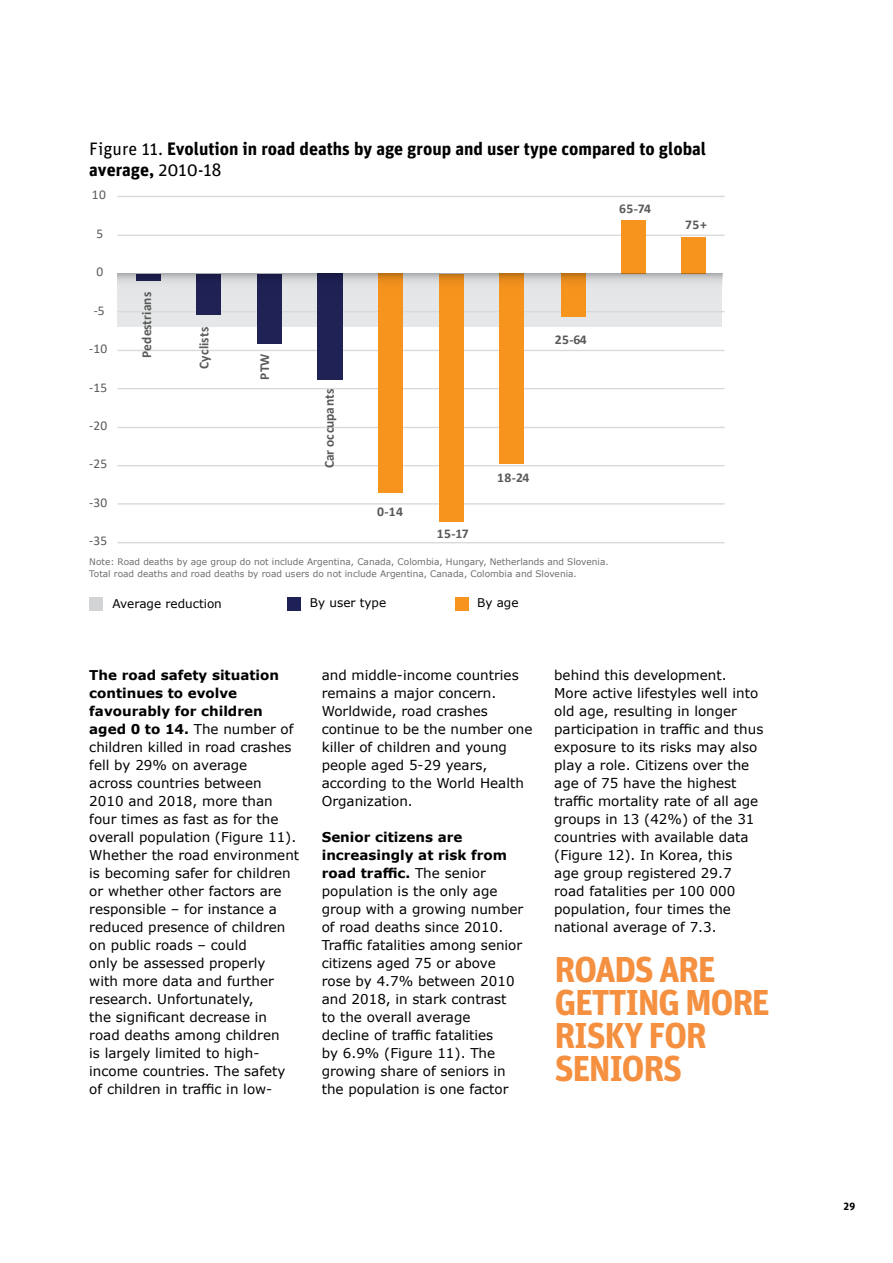
<style>
.page{position:relative;width:893px;height:1263px;background:#fff}
.page>*{position:absolute;margin:0;border:0;box-sizing:border-box;transform-origin:0 0}
.t1{font:700 36px/33px "Unit Pro";letter-spacing:-.04em;color:#f49040}
.t2{font:700 18px/21.6px "Unit Pro";color:#000}
.t3{font:700 13.65px "Calibri";letter-spacing:.01em;color:#595a5a}
.t4{font:13.5px/18px "Verdana";color:#000}
.t5{font:700 13.35px "Calibri";letter-spacing:.03em;color:#595a5a}
.t6{font:13.35px "Calibri";letter-spacing:.03em;color:#595a5a}
.t7{font:12px "Verdana";color:#000}
.t8{font:700 10.5px "Unit Pro";color:#000}
.t9{font:9px/12px "Verdana";color:#6d6e71}
.s1{font-weight:400}
.s2{font-weight:700}
</style>
<div class="page">
<div style="left:117px;top:273px;width:605px;height:54px;background:#e6e7e8"></div>
<hr style="left:117px;top:196px;width:608px;height:1px;background:#dad9d9">
<hr style="left:117px;top:235px;width:608px;height:1px;background:#dad9d9">
<hr style="left:117px;top:311px;width:608px;height:1px;background:#dad9d9">
<hr style="left:117px;top:350px;width:608px;height:1px;background:#dad9d9">
<hr style="left:117px;top:388px;width:608px;height:1px;background:#dad9d9">
<hr style="left:117px;top:427px;width:608px;height:1px;background:#dad9d9">
<hr style="left:117px;top:465px;width:608px;height:1px;background:#dad9d9">
<hr style="left:117px;top:503px;width:608px;height:1px;background:#dad9d9">
<hr style="left:117px;top:542px;width:608px;height:1px;background:#dad9d9">
<div style="left:196px;top:274px;width:25px;height:41px;background:#202155"></div>
<div style="left:257px;top:274px;width:24px;height:70px;background:#202155"></div>
<div style="left:317px;top:274px;width:25px;height:106px;background:#202155"></div>
<div style="left:379px;top:274px;width:24px;height:219px;background:#f7941e"></div>
<div style="left:439px;top:274px;width:24px;height:248px;background:#f7941e"></div>
<div style="left:500px;top:274px;width:24px;height:190px;background:#f7941e"></div>
<div style="left:561px;top:274px;width:24px;height:43px;background:#f7941e"></div>
<div style="left:621px;top:220px;width:25px;height:54px;background:#f7941e"></div>
<div style="left:682px;top:238px;width:24px;height:36px;background:#f7941e"></div>
<svg style="left:117px;top:273px;width:605px;height:31px"></svg>
<div style="left:288px;top:597px;width:13px;height:13px;background:#1f2055"></div>
<div style="left:455px;top:597px;width:13px;height:13px;background:#f7941d"></div>
<div style="left:89px;top:597px;width:14px;height:14px;background:#d1d3d4"></div>
<h2 class="t2" style="left:89px;top:136px;width:618px"><span class="s1">Figure 11.</span> Evolution in road deaths by age group and user type compared to global average, <span class="s1">2010-18</span></h2>
<p class="t6" style="left:92px;top:186px;width:16px">10</p>
<p class="t6" style="left:96px;top:224px;width:8px">5</p>
<p class="t6" style="left:96px;top:262px;width:8px">0</p>
<p class="t6" style="left:94px;top:301px;width:12px">-5</p>
<p class="t6" style="left:89px;top:339px;width:20px">-10</p>
<p class="t6" style="left:89px;top:378px;width:20px">-15</p>
<p class="t6" style="left:89px;top:416px;width:20px">-20</p>
<p class="t6" style="left:89px;top:455px;width:20px">-25</p>
<p class="t6" style="left:89px;top:493px;width:20px">-30</p>
<p class="t6" style="left:89px;top:532px;width:20px">-35</p>
<p class="t3" style="left:137px;top:358px;width:68px;rotate:-90deg">Pedestrians</p>
<p class="t3" style="left:194px;top:369px;width:44px;rotate:-90deg">Cyclists</p>
<p class="t3" style="left:255px;top:380px;width:27px;rotate:-90deg">PTW</p>
<p class="t3" style="left:319px;top:468px;width:81px;rotate:-90deg">Car occupants</p>
<p class="t5" style="left:555px;top:330px;width:34px">25-64</p>
<p class="t5" style="left:377px;top:502px;width:27px">0-14</p>
<p class="t5" style="left:437px;top:524px;width:34px">15-17</p>
<p class="t5" style="left:497px;top:468px;width:34px">18-24</p>
<p class="t9" style="left:89px;top:556px;width:521px">Note: Road deaths by age group do not include Argentina, Canada, Colombia, Hungary, Netherlands and Slovenia.<br>Total road deaths and road deaths by road users do not include Argentina, Canada, Colombia and Slovenia.</p>
<p class="t7" style="left:112px;top:596px;width:111px">Average reduction</p>
<p class="t7" style="left:310px;top:595px;width:78px">By user type</p>
<p class="t7" style="left:477px;top:595px;width:43px">By age</p>
<p class="t5" style="left:619px;top:199px;width:34px">65-74</p>
<p class="t5" style="left:685px;top:215px;width:23px">75+</p>
<p class="t4" style="left:89px;top:666px;width:211px"><span class="s2">The road safety situation continues to evolve favourably for children aged 0 to 14.</span> The number of children killed in road crashes fell by 29% on average<br>across countries between<br>2010 and 2018, more than four times as fast as for the overall population (Figure 11).<br>Whether the road environment is becoming safer for children or whether other factors are responsible – for instance a reduced presence of children on public roads – could<br>only be assessed properly<br>with more data and further research. Unfortunately,<br>the significant decrease in road deaths among children<br>is largely limited to high&shy;income countries. The safety of children in traffic in low-</p>
<p class="t4" style="left:322px;top:666px;width:212px">and middle-income countries remains a major concern.<br>Worldwide, road crashes continue to be the number one killer of children and young people aged 5-29 years, according to the World Health<br>Organization.</p>
<p class="t4" style="left:322px;top:828px;width:203px"><span class="s2">Senior citizens are increasingly at risk from road traffic.</span> The senior population is the only age group with a growing number of road deaths since 2010.<br>Traffic fatalities among senior citizens aged 75 or above rose by 4.7% between 2010 and 2018, in stark contrast to the overall average<br>decline of traffic fatalities<br>by 6.9% (Figure 11). The growing share of seniors in the population is one factor</p>
<p class="t4" style="left:554px;top:666px;width:211px">behind this development.<br>More active lifestyles well into old age, resulting in longer participation in traffic and thus exposure to its risks may also play a role. Citizens over the age of 75 have the highest traffic mortality rate of all age groups in 13 (42%) of the 31 countries with available data (Figure 12). In Korea, this<br>age group registered 29.7 road fatalities per 100 000 population, four times the national average of 7.3.</p>
<h1 class="t1" style="left:554px;top:950px;width:217px">ROADS ARE<br>GETTING MORE<br>RISKY FOR<br>SENIORS</h1>
<p class="t8" style="left:843px;top:1199px;width:14px">29</p>
</div>
